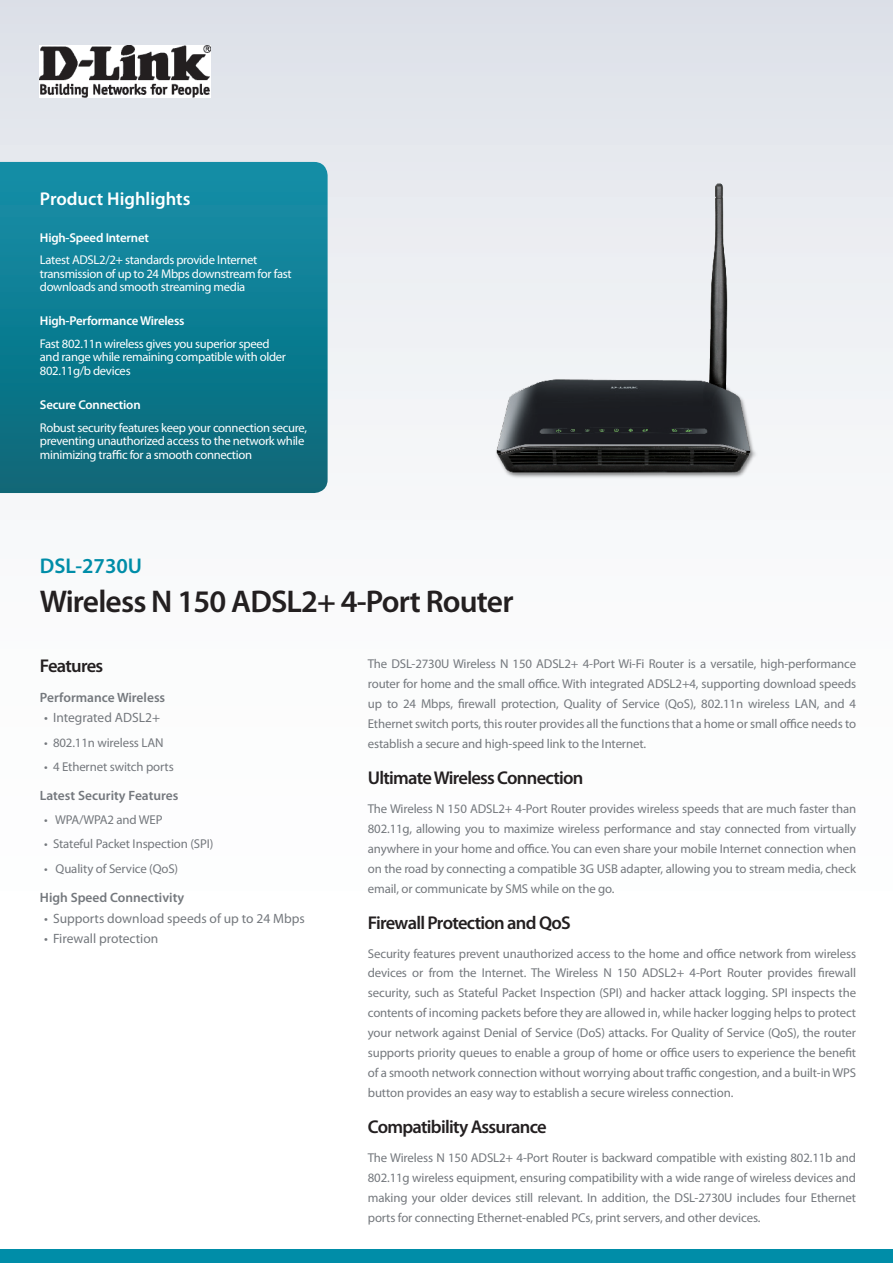
<style>
.page{position:relative;width:893px;height:1263px;background:#fff}
.page>*{position:absolute;margin:0;border:0;box-sizing:border-box;transform-origin:0 0}
.t1{font:600 31.5px "Myriad Pro";letter-spacing:-.025em;color:#231f20}
.t2{font:600 21.3px "Myriad Pro";color:#008da8}
.t3{font:600 18.6px "Myriad Pro";letter-spacing:-.04em;color:#231f20}
.t4{font:600 18.6px "Myriad Pro";color:#fff}
.t5{font:13.5px "Myriad Pro";color:#74787d}
.t6{font:600 13.5px "Myriad Pro";color:#74787d}
.t7{font:12.9px/20px "Myriad Pro";letter-spacing:-.01em;color:#74787d;text-align:justify}
.t8{font:600 12.9px "Myriad Pro";letter-spacing:-.015em;color:#fff}
.t9{font:12.6px/13.5px "Myriad Pro";letter-spacing:-.025em;color:#fff}
</style>
<div class="page">
<div style="left:0;top:1249px;width:893px;height:14px;background:#008da8"></div>
<div style="left:0;top:0;width:893px;height:1084px;background:linear-gradient(to bottom,#e3e6ec,#fff)"></div>
<svg style="left:0;top:162px;width:328px;height:331px;background:#0f7c90"></svg>
<img style="left:40px;top:46px;width:170px;height:51px">
<img style="left:474px;top:162px;width:299px;height:331px">
<h3 class="t4" style="left:40px;top:187px;width:152px">Product Highlights</h3>
<p class="t8" style="left:40px;top:229px;width:111px">High-Speed Internet</p>
<p class="t9" style="left:40px;top:253px;width:253px">Latest ADSL2/2+ standards provide Internet transmission of up to 24 Mbps downstream for fast downloads and smooth streaming media</p>
<p class="t8" style="left:40px;top:313px;width:146px">High-Performance Wireless</p>
<p class="t9" style="left:40px;top:337px;width:248px">Fast 802.11n wireless gives you superior speed and range while remaining compatible with older<br>802.11g/b devices</p>
<p class="t8" style="left:40px;top:397px;width:102px">Secure Connection</p>
<p class="t9" style="left:40px;top:421px;width:269px">Robust security features keep your connection secure, preventing unauthorized access to the network while minimizing traffic for a smooth connection</p>
<h2 class="t2" style="left:40px;top:552px;width:104px">DSL-2730U</h2>
<h1 class="t1" style="left:40px;top:582px;width:475px">Wireless N 150 ADSL2+ 4-Port Router</h1>
<h3 class="t3" style="left:40px;top:654px;width:65px">Features</h3>
<p class="t6" style="left:40px;top:688px;width:127px">Performance Wireless</p>
<p class="t5" style="left:44px;top:709px;width:118px">• Integrated ADSL2+</p>
<p class="t7" style="left:44px;top:732px;width:121px">• 802.11n wireless LAN</p>
<p class="t7" style="left:44px;top:756px;width:131px">• 4 Ethernet switch ports</p>
<p class="t6" style="left:40px;top:787px;width:140px">Latest Security Features</p>
<p class="t7" style="left:44px;top:810px;width:120px">• WPA/WPA2 and WEP</p>
<p class="t7" style="left:44px;top:834px;width:171px">• Stateful Packet Inspection (SPI)</p>
<p class="t7" style="left:44px;top:858px;width:136px">• Quality of Service (QoS)</p>
<p class="t6" style="left:40px;top:889px;width:146px">High Speed Connectivity</p>
<p class="t5" style="left:44px;top:910px;width:262px">• Supports download speeds of up to 24 Mbps</p>
<p class="t5" style="left:44px;top:930px;width:116px">• Firewall protection</p>
<p class="t7" style="left:368px;top:654px;width:490px">The DSL-2730U Wireless N 150 ADSL2+ 4-Port Wi-Fi Router is a versatile, high-performance router for home and the small office. With integrated ADSL2+4, supporting download speeds up to 24 Mbps, firewall protection, Quality of Service (QoS), 802.11n wireless LAN, and 4<br>Ethernet switch ports, this router provides all the functions that a home or small office needs to establish a secure and high-speed link to the Internet.</p>
<h3 class="t3" style="left:368px;top:766px;width:217px">Ultimate Wireless Connection</h3>
<p class="t7" style="left:368px;top:798px;width:490px">The Wireless N 150 ADSL2+ 4-Port Router provides wireless speeds that are much faster than 802.11g, allowing you to maximize wireless performance and stay connected from virtually anywhere in your home and office. You can even share your mobile Internet connection when on the road by connecting a compatible 3G USB adapter, allowing you to stream media, check email, or communicate by SMS while on the go.</p>
<h3 class="t3" style="left:368px;top:910px;width:204px">Firewall Protection and QoS</h3>
<p class="t7" style="left:368px;top:943px;width:490px">Security features prevent unauthorized access to the home and office network from wireless devices or from the Internet. The Wireless N 150 ADSL2+ 4-Port Router provides firewall security, such as Stateful Packet Inspection (SPI) and hacker attack logging. SPI inspects the contents of incoming packets before they are allowed in, while hacker logging helps to protect your network against Denial of Service (DoS) attacks. For Quality of Service (QoS), the router supports priority queues to enable a group of home or office users to experience the benefit of a smooth network connection without worrying about traffic congestion, and a built-in WPS button provides an easy way to establish a secure wireless connection.</p>
<h3 class="t3" style="left:368px;top:1115px;width:180px">Compatibility Assurance</h3>
<p class="t7" style="left:368px;top:1147px;width:490px">The Wireless N 150 ADSL2+ 4-Port Router is backward compatible with existing 802.11b and 802.11g wireless equipment, ensuring compatibility with a wide range of wireless devices and making your older devices still relevant. In addition, the DSL-2730U includes four Ethernet ports for connecting Ethernet-enabled PCs, print servers, and other devices.</p>
</div>
